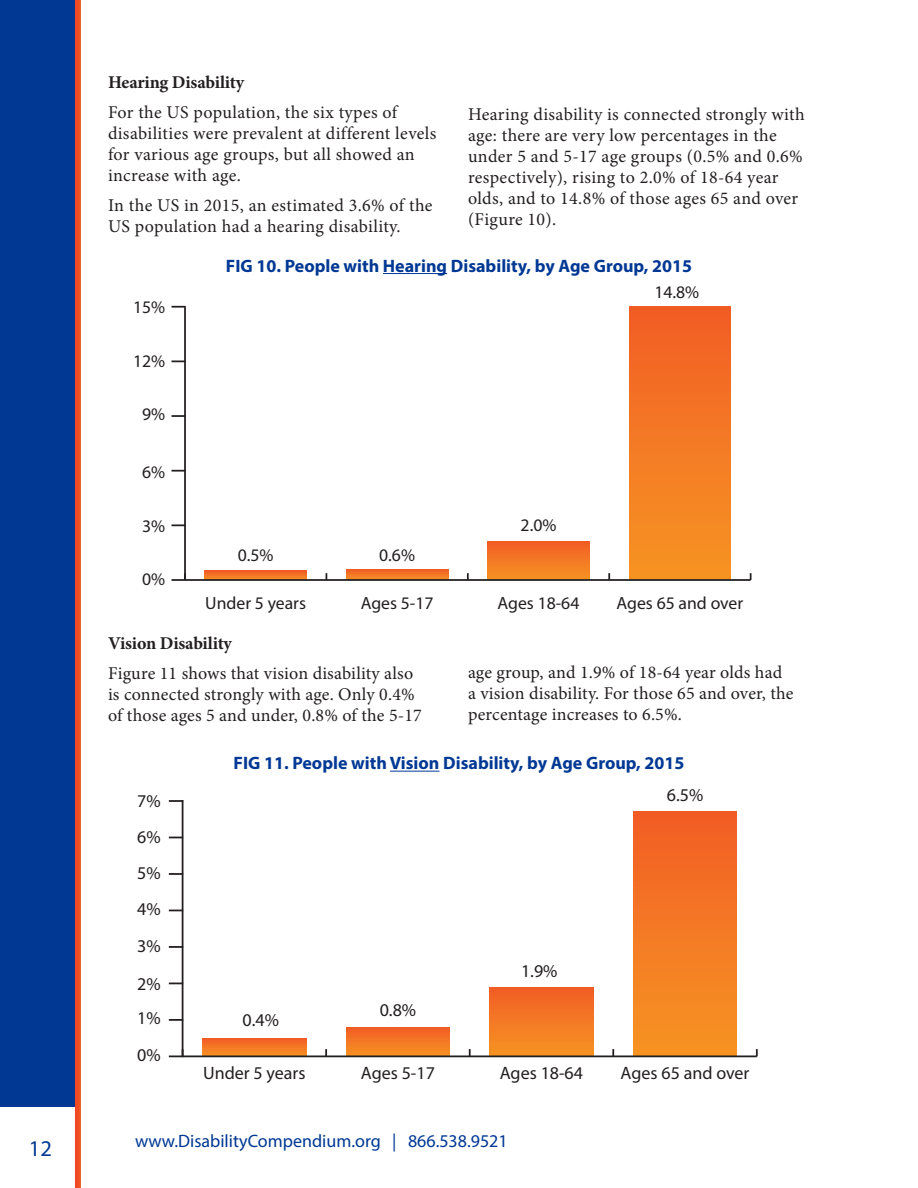
<style>
.page{position:relative;width:918px;height:1188px;background:#fff}
.page>*{position:absolute;margin:0;border:0;box-sizing:border-box;transform-origin:0 0}
.t1{font:22.5px "Myriad Pro";color:#003894}
.t2{font:18px/21px "Minion Pro";letter-spacing:.015em;color:#231f20}
.t3{font:700 18px "Myriad Pro";color:#003894}
.t4{font:18px "Myriad Pro";color:#231f20}
.t5{font:18px "Myriad Pro";color:#003894}
.t6{font:700 18px "Minion Pro";letter-spacing:-.02em;color:#231f20}
.t7{font:17.7px "Myriad Pro";color:#231f20}
</style>
<div class="page">
<div style="left:0;top:0;width:81px;height:1188px;background:#003894"></div>
<div style="left:0;top:1107px;width:76px;height:81px;background:#fff"></div>
<div style="left:75px;top:0;width:6px;height:1188px;background:#f04a24"></div>
<hr style="left:383px;top:273px;width:64px;height:1px;background:#003894">
<hr style="left:390px;top:771px;width:50px;height:1px;background:#003894">
<svg style="left:205px;top:571px;width:102px;height:8px"></svg>
<svg style="left:346px;top:569px;width:102px;height:10px"></svg>
<div style="left:488px;top:542px;width:101px;height:38px;background:linear-gradient(to bottom,#f25e25,#f69223)"></div>
<div style="left:629px;top:307px;width:102px;height:273px;background:linear-gradient(to bottom,#f25d25,#f69523)"></div>
<hr style="left:185px;top:579px;width:566px;height:2px;background:#231f20">
<svg style="left:467px;top:573px;width:2px;height:6px"></svg>
<svg style="left:608px;top:573px;width:2px;height:6px"></svg>
<svg style="left:750px;top:573px;width:2px;height:7px"></svg>
<hr style="left:184px;top:307px;width:2px;height:273px;background:#231f20">
<svg style="left:172px;top:579px;width:14px;height:2px"></svg>
<svg style="left:172px;top:524px;width:14px;height:2px"></svg>
<svg style="left:172px;top:470px;width:14px;height:2px"></svg>
<svg style="left:172px;top:415px;width:12px;height:2px"></svg>
<svg style="left:172px;top:361px;width:12px;height:1px"></svg>
<svg style="left:172px;top:306px;width:14px;height:2px"></svg>
<svg style="left:203px;top:1038px;width:103px;height:17px;background:#f37524"></svg>
<svg style="left:346px;top:1027px;width:104px;height:28px;background:#f37623"></svg>
<div style="left:490px;top:987px;width:103px;height:69px;background:linear-gradient(to bottom,#f25d25,#f69423)"></div>
<div style="left:633px;top:812px;width:104px;height:244px;background:linear-gradient(to bottom,#f25d25,#f69423)"></div>
<hr style="left:183px;top:1055px;width:574px;height:2px;background:#231f20">
<svg style="left:325px;top:1049px;width:2px;height:7px"></svg>
<svg style="left:469px;top:1049px;width:2px;height:7px"></svg>
<svg style="left:612px;top:1049px;width:2px;height:7px"></svg>
<svg style="left:756px;top:1049px;width:2px;height:7px"></svg>
<hr style="left:182px;top:800px;width:1px;height:256px;background:#231f20">
<svg style="left:169px;top:1049px;width:14px;height:8px"></svg>
<svg style="left:169px;top:1019px;width:13px;height:2px"></svg>
<svg style="left:169px;top:983px;width:13px;height:1px"></svg>
<svg style="left:169px;top:946px;width:13px;height:2px"></svg>
<svg style="left:169px;top:910px;width:13px;height:1px"></svg>
<svg style="left:169px;top:873px;width:13px;height:2px"></svg>
<svg style="left:169px;top:837px;width:13px;height:1px"></svg>
<svg style="left:169px;top:800px;width:13px;height:2px"></svg>
<p class="t1" style="left:29px;top:1135px;width:25px">12</p>
<p class="t6" style="left:108px;top:70px;width:138px">Hearing Disability</p>
<p class="t2" style="left:108px;top:102px;width:330px">For the US population, the six types of disabilities were prevalent at different levels for various age groups, but all showed an increase with age.</p>
<p class="t2" style="left:108px;top:195px;width:326px">In the US in 2015, an estimated 3.6% of the<br>US population had a hearing disability.</p>
<p class="t2" style="left:468px;top:104px;width:338px">Hearing disability is connected strongly with age: there are very low percentages in the under 5 and 5-17 age groups (0.5% and 0.6% respectively), rising to 2.0% of 18-64 year olds, and to 14.8% of those ages 65 and over (Figure 10).</p>
<p class="t3" style="left:226px;top:254px;width:468px">FIG 10. People with Hearing Disability, by Age Group, 2015</p>
<p class="t7" style="left:133px;top:297px;width:34px">15%</p>
<p class="t7" style="left:133px;top:352px;width:34px">12%</p>
<p class="t7" style="left:142px;top:405px;width:25px">9%</p>
<p class="t7" style="left:142px;top:462px;width:25px">6%</p>
<p class="t7" style="left:142px;top:516px;width:25px">3%</p>
<p class="t7" style="left:142px;top:569px;width:25px">0%</p>
<p class="t7" style="left:238px;top:545px;width:37px">0.5%</p>
<p class="t7" style="left:379px;top:545px;width:37px">0.6%</p>
<p class="t7" style="left:521px;top:515px;width:37px">2.0%</p>
<p class="t7" style="left:654px;top:282px;width:46px">14.8%</p>
<p class="t7" style="left:205px;top:593px;width:102px">Under 5 years</p>
<p class="t7" style="left:361px;top:593px;width:74px">Ages 5-17</p>
<p class="t7" style="left:498px;top:593px;width:83px">Ages 18-64</p>
<p class="t7" style="left:617px;top:593px;width:128px">Ages 65 and over</p>
<p class="t6" style="left:108px;top:631px;width:126px">Vision Disability</p>
<p class="t2" style="left:108px;top:663px;width:315px">Figure 11 shows that vision disability also is connected strongly with age. Only 0.4% of those ages 5 and under, 0.8% of the 5-17</p>
<p class="t2" style="left:468px;top:662px;width:327px">age group, and 1.9% of 18-64 year olds had a vision disability. For those 65 and over, the percentage increases to 6.5%.</p>
<p class="t4" style="left:137px;top:791px;width:25px">7%</p>
<p class="t4" style="left:137px;top:827px;width:25px">6%</p>
<p class="t4" style="left:137px;top:863px;width:25px">5%</p>
<p class="t4" style="left:137px;top:899px;width:25px">4%</p>
<p class="t4" style="left:137px;top:936px;width:25px">3%</p>
<p class="t4" style="left:137px;top:974px;width:25px">2%</p>
<p class="t4" style="left:137px;top:1008px;width:25px">1%</p>
<p class="t4" style="left:137px;top:1045px;width:25px">0%</p>
<p class="t3" style="left:234px;top:752px;width:452px">FIG 11. People with Vision Disability, by Age Group, 2015</p>
<p class="t4" style="left:242px;top:1010px;width:38px">0.4%</p>
<p class="t4" style="left:380px;top:1000px;width:38px">0.8%</p>
<p class="t4" style="left:521px;top:961px;width:38px">1.9%</p>
<p class="t4" style="left:667px;top:785px;width:38px">6.5%</p>
<p class="t4" style="left:203px;top:1063px;width:104px">Under 5 years</p>
<p class="t4" style="left:361px;top:1063px;width:76px">Ages 5-17</p>
<p class="t4" style="left:500px;top:1063px;width:85px">Ages 18-64</p>
<p class="t4" style="left:621px;top:1063px;width:130px">Ages 65 and over</p>
<p class="t5" style="left:135px;top:1130px;width:374px">www.DisabilityCompendium.org | 866.538.9521</p>
</div>
